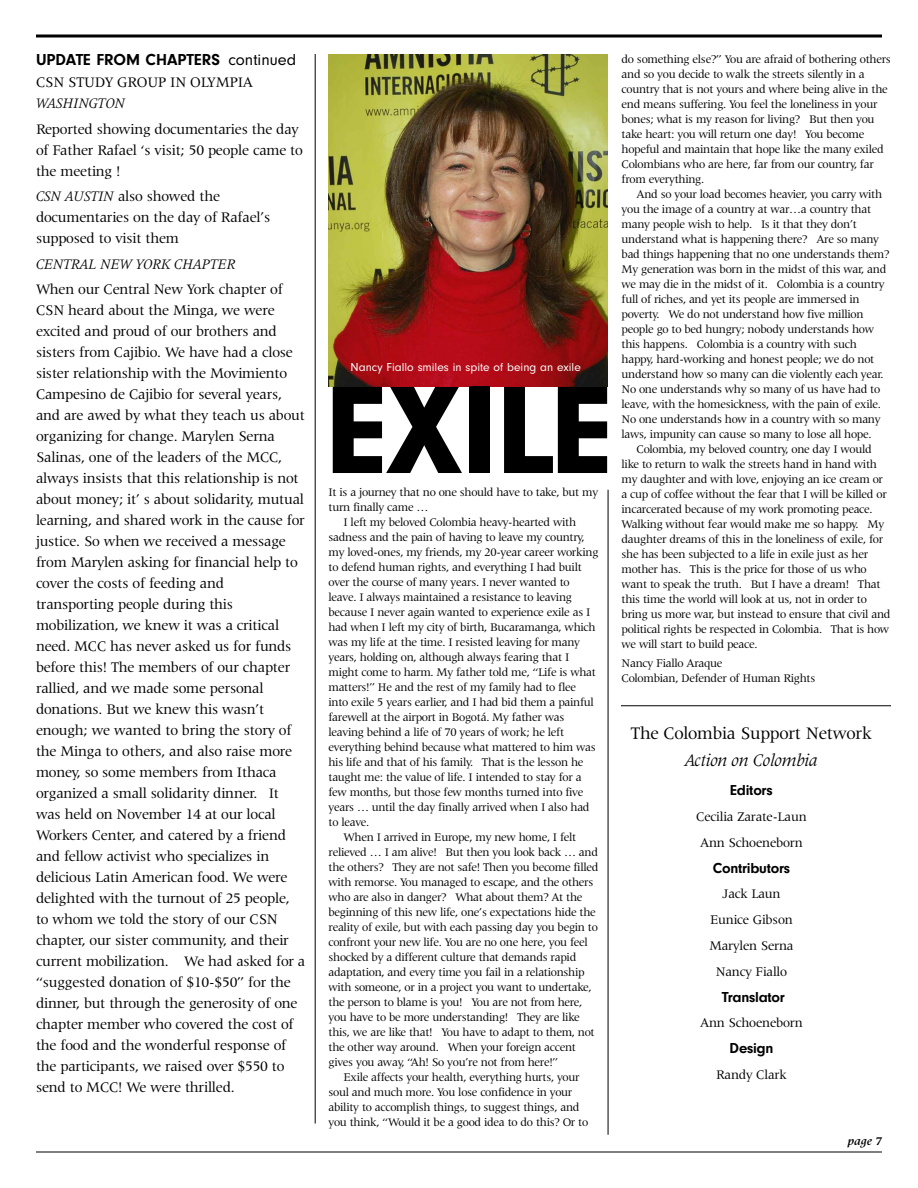
<style>
.page{position:relative;width:918px;height:1188px;background:#fff}
.page>*{position:absolute;margin:0;border:0;box-sizing:border-box;transform-origin:0 0}
.t1{font:129px "Neuzeit Gro T Blac";letter-spacing:-.015em;color:#000}
.t2{font:18px "Latin 725 BT";letter-spacing:-.015em;color:#000}
.t3{font:italic 18px "Latin 725 BT";letter-spacing:-.015em;color:#000}
.t4{font:700 16.5px "Neuzeit Gro T";color:#000}
.t5{font:15px/21px "Latin 725 BT";letter-spacing:-.015em;color:#000}
.t6{font:700 15px "Neuzeit Gro T";letter-spacing:-.015em;color:#000}
.t7{font:italic 15px "Latin 725 BT";letter-spacing:-.015em;color:#000}
.t8{font:13.5px/25.8px "Latin 725 BT";letter-spacing:-.015em;color:#000}
.t9{font:12px/15px "Latin 725 BT";letter-spacing:-.025em;color:#000}
.t10{font:12px "Neuzeit Gro T";color:#fff}
.t11{font:italic 700 12px "Latin 725 BT";color:#000}
.s1{font-weight:400}
.s2{font-style:italic}
</style>
<div class="page">
<hr style="left:36px;top:1152px;width:846px;height:1px;background:#000">
<svg style="left:36px;top:34px;width:846px;height:4px;background:#3f3f3f"></svg>
<hr style="left:315px;top:54px;width:1px;height:1070px;background:#000">
<hr style="left:608px;top:490px;width:1px;height:645px;background:#000">
<hr style="left:621px;top:705px;width:270px;height:1px;background:#000">
<img style="left:328px;top:54px;width:280px;height:333px">
<h3 class="t4" style="left:36px;top:50px;width:262px">UPDATE FROM CHAPTERS <span class="s1">continued</span></h3>
<p class="t5" style="left:36px;top:73px;width:219px">CSN STUDY GROUP IN OLYMPIA</p>
<p class="t7" style="left:36px;top:98px;width:91px">WASHINGTON</p>
<p class="t5" style="left:36px;top:120px;width:269px">Reported showing documentaries the day of Father Rafael ‘s visit; 50 people came to the meeting !</p>
<p class="t5" style="left:36px;top:187px;width:236px"><span class="s2">CSN AUSTIN</span> also showed the documentaries on the day of Rafael’s supposed to visit them</p>
<p class="t7" style="left:36px;top:258px;width:201px">CENTRAL NEW YORK CHAPTER</p>
<p class="t5" style="left:36px;top:280px;width:271px">When our Central New York chapter of CSN heard about the Minga, we were excited and proud of our brothers and sisters from Cajibio. We have had a close sister relationship with the Movimiento Campesino de Cajibio for several years, and are awed by what they teach us about organizing for change. Marylen Serna Salinas, one of the leaders of the MCC, always insists that this relationship is not about money; it’ s about solidarity, mutual learning, and shared work in the cause for justice. So when we received a message from Marylen asking for financial help to cover the costs of feeding and transporting people during this mobilization, we knew it was a critical need. MCC has never asked us for funds before this! The members of our chapter rallied, and we made some personal donations. But we knew this wasn’t enough; we wanted to bring the story of the Minga to others, and also raise more money, so some members from Ithaca organized a small solidarity dinner. It was held on November 14 at our local Workers Center, and catered by a friend and fellow activist who specializes in delicious Latin American food. We were delighted with the turnout of 25 people, to whom we told the story of our CSN chapter, our sister community, and their current mobilization. We had asked for a “suggested donation of $10-$50” for the dinner, but through the generosity of one chapter member who covered the cost of the food and the wonderful response of the participants, we raised over $550 to send to MCC! We were thrilled.</p>
<p class="t10" style="left:351px;top:360px;width:232px">Nancy Fiallo smiles in spite of being an exile</p>
<h1 class="t1" style="left:328px;top:353px;width:286px">EXILE</h1>
<p class="t9" style="left:328px;top:486px;width:271px">It is a journey that no one should have to take, but my</p>
<p class="t9" style="left:328px;top:501px;width:101px">turn finally came …</p>
<p class="t9" style="left:344px;top:516px;width:234px">I left my beloved Colombia heavy-hearted with</p>
<p class="t9" style="left:328px;top:531px;width:258px">sadness and the pain of having to leave my country,</p>
<p class="t9" style="left:328px;top:546px;width:272px">my loved-ones, my friends, my 20-year career working</p>
<p class="t9" style="left:328px;top:561px;width:255px">to defend human rights, and everything I had built</p>
<p class="t9" style="left:328px;top:576px;width:243px">over the course of many years. I never wanted to</p>
<p class="t9" style="left:328px;top:591px;width:245px">leave. I always maintained a resistance to leaving</p>
<p class="t9" style="left:328px;top:606px;width:264px">because I never again wanted to experience exile as I</p>
<p class="t9" style="left:328px;top:621px;width:269px">had when I left my city of birth, Bucaramanga, which</p>
<p class="t9" style="left:328px;top:636px;width:253px">was my life at the time. I resisted leaving for many</p>
<p class="t9" style="left:328px;top:651px;width:242px">years, holding on, although always fearing that I</p>
<p class="t9" style="left:328px;top:666px;width:269px">might come to harm. My father told me, “Life is what</p>
<p class="t9" style="left:328px;top:681px;width:249px">matters!” He and the rest of my family had to flee</p>
<p class="t9" style="left:328px;top:696px;width:267px">into exile 5 years earlier, and I had bid them a painful</p>
<p class="t9" style="left:329px;top:711px;width:237px">farewell at the airport in Bogotá. My father was</p>
<p class="t9" style="left:329px;top:726px;width:237px">leaving behind a life of 70 years of work; he left</p>
<p class="t9" style="left:329px;top:741px;width:269px">everything behind because what mattered to him was</p>
<p class="t9" style="left:329px;top:756px;width:257px">his life and that of his family. That is the lesson he</p>
<p class="t9" style="left:329px;top:771px;width:255px">taught me: the value of life. I intended to stay for a</p>
<p class="t9" style="left:329px;top:786px;width:256px">few months, but those few months turned into five</p>
<p class="t9" style="left:329px;top:801px;width:263px">years … until the day finally arrived when I also had</p>
<p class="t9" style="left:329px;top:816px;width:42px">to leave.</p>
<p class="t9" style="left:344px;top:831px;width:234px">When I arrived in Europe, my new home, I felt</p>
<p class="t9" style="left:329px;top:846px;width:271px">relieved … I am alive! But then you look back … and</p>
<p class="t9" style="left:329px;top:861px;width:272px">the others? They are not safe! Then you become filled</p>
<p class="t9" style="left:329px;top:876px;width:266px">with remorse. You managed to escape, and the others</p>
<p class="t9" style="left:329px;top:891px;width:256px">who are also in danger? What about them? At the</p>
<p class="t9" style="left:329px;top:906px;width:269px">beginning of this new life, one’s expectations hide the</p>
<p class="t9" style="left:329px;top:921px;width:271px">reality of exile, but with each passing day you begin to</p>
<p class="t9" style="left:329px;top:936px;width:261px">confront your new life. You are no one here, you feel</p>
<p class="t9" style="left:329px;top:951px;width:249px">shocked by a different culture that demands rapid</p>
<p class="t9" style="left:329px;top:966px;width:258px">adaptation, and every time you fail in a relationship</p>
<p class="t9" style="left:329px;top:981px;width:265px">with someone, or in a project you want to undertake,</p>
<p class="t9" style="left:329px;top:996px;width:255px">the person to blame is you! You are not from here,</p>
<p class="t9" style="left:329px;top:1011px;width:253px">you have to be more understanding! They are like</p>
<p class="t9" style="left:329px;top:1026px;width:268px">this, we are like that! You have to adapt to them, not</p>
<p class="t9" style="left:329px;top:1041px;width:249px">the other way around. When your foreign accent</p>
<p class="t9" style="left:329px;top:1056px;width:231px">gives you away, “Ah! So you’re not from here!”</p>
<p class="t9" style="left:344px;top:1071px;width:238px">Exile affects your health, everything hurts, your</p>
<p class="t9" style="left:329px;top:1086px;width:245px">soul and much more. You lose confidence in your</p>
<p class="t9" style="left:329px;top:1101px;width:253px">ability to accomplish things, to suggest things, and</p>
<p class="t9" style="left:329px;top:1116px;width:261px">you think, “Would it be a good idea to do this? Or to</p>
<p class="t9" style="left:622px;top:52px;width:271px">do something else?” You are afraid of bothering others and so you decide to walk the streets silently in a country that is not yours and where being alive in the end means suffering. You feel the loneliness in your bones; what is my reason for living? But then you take heart: you will return one day! You become hopeful and maintain that hope like the many exiled Colombians who are here, far from our country, far from everything.</p>
<p class="t9" style="left:622px;top:187px;width:269px;text-indent:15px">And so your load becomes heavier, you carry with you the image of a country at war…a country that many people wish to help. Is it that they don’t understand what is happening there? Are so many bad things happening that no one understands them?<br>My generation was born in the midst of this war, and we may die in the midst of it. Colombia is a country full of riches, and yet its people are immersed in poverty. We do not understand how five million people go to bed hungry; nobody understands how this happens. Colombia is a country with such happy, hard-working and honest people; we do not understand how so many can die violently each year.<br>No one understands why so many of us have had to leave, with the homesickness, with the pain of exile.<br>No one understands how in a country with so many laws, impunity can cause so many to lose all hope.</p>
<p class="t9" style="left:622px;top:442px;width:271px;text-indent:15px">Colombia, my beloved country, one day I would like to return to walk the streets hand in hand with my daughter and with love, enjoying an ice cream or a cup of coffee without the fear that I will be killed or incarcerated because of my work promoting peace.<br>Walking without fear would make me so happy. My daughter dreams of this in the loneliness of exile, for she has been subjected to a life in exile just as her mother has. This is the price for those of us who want to speak the truth. But I have a dream! That this time the world will look at us, not in order to bring us more war, but instead to ensure that civil and political rights be respected in Colombia. That is how we will start to build peace.</p>
<p class="t9" style="left:622px;top:657px;width:195px">Nancy Fiallo Araque<br>Colombian, Defender of Human Rights</p>
<h2 class="t2" style="left:631px;top:726px;width:243px">The Colombia Support Network</h2>
<h2 class="t3" style="left:685px;top:754px;width:134px">Action on Colombia</h2>
<p class="t6" style="left:730px;top:781px;width:44px">Editors</p>
<p class="t8" style="left:696px;top:805px;width:112px">Cecilia Zarate-Laun<br>Ann Schoeneborn</p>
<p class="t6" style="left:713px;top:859px;width:79px">Contributors</p>
<p class="t8" style="left:709px;top:882px;width:86px;text-align:center">Jack Laun<br>Eunice Gibson<br>Marylen Serna<br>Nancy Fiallo</p>
<p class="t6" style="left:722px;top:988px;width:65px">Translator</p>
<p class="t8" style="left:700px;top:1011px;width:104px">Ann Schoeneborn</p>
<p class="t6" style="left:730px;top:1039px;width:45px">Design</p>
<p class="t8" style="left:716px;top:1063px;width:72px">Randy Clark</p>
<p class="t11" style="left:848px;top:1136px;width:36px">page 7</p>
</div>
